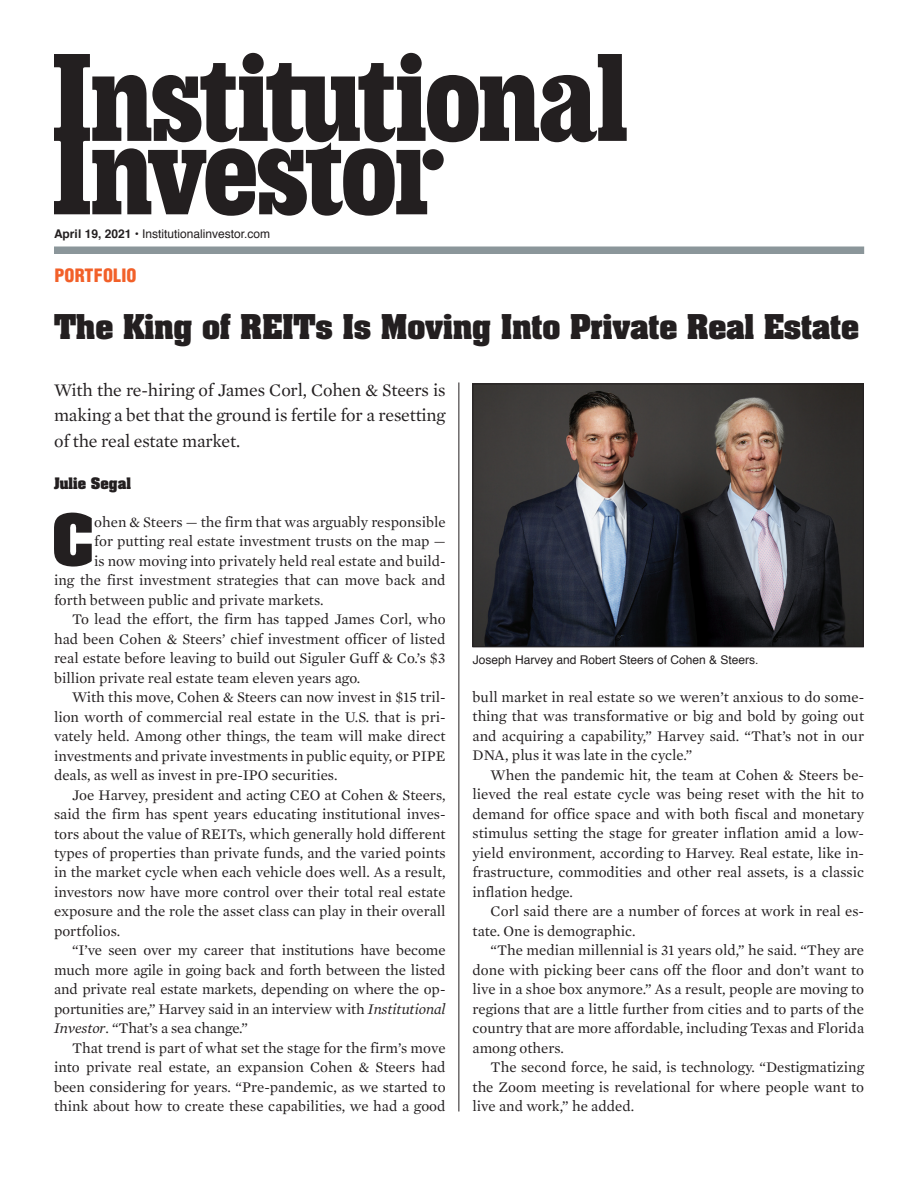
<style>
.page{position:relative;width:918px;height:1188px;background:#fff}
.page>*{position:absolute;margin:0;border:0;box-sizing:border-box;transform-origin:0 0}
.t1{font:700 60.45px "Aachen Std";color:#231f20}
.t2{font:700 29.1px "Aachen Std";letter-spacing:-.01em;color:#231f20}
.t3{font:18px/25.5px "Mercury Text G1";letter-spacing:-.01em;color:#231f20;text-align:justify}
.t4{font:900 condensed 18px "Helvetica";letter-spacing:.01em;color:#f26029}
.t5{font:15px/19.5px "Mercury Text G1";color:#231f20;text-align:justify}
.t6{font:700 13.5px "Aachen Std";color:#231f20}
.t7{font:12px "Helvetica";color:#231f20}
.s1{font-weight:700}
.s2{font-style:italic}
</style>
<div class="page">
<svg style="left:54px;top:53px;width:573px;height:163px"></svg>
<hr style="left:459px;top:382px;width:1px;height:729px;background:#231f20">
<div style="left:54px;top:247px;width:810px;height:7px;background:#8b969a"></div>
<img style="left:474px;top:386px;width:388px;height:259px">
<div style="left:472px;top:384px;width:392px;height:263px;border:1px solid #231f20"></div>
<p class="t7" style="left:54px;top:224px;width:218px"><span class="s1">April 19, 2021 •</span> Institutionalinvestor.com</p>
<p class="t4" style="left:54px;top:264px;width:84px">PORTFOLIO</p>
<h2 class="t2" style="left:54px;top:306px;width:807px">The King of REITs Is Moving Into Private Real Estate</h2>
<p class="t3" style="left:54px;top:377px;width:393px">With the re-hiring of James Corl, Cohen &amp; Steers is making a bet that the ground is fertile for a resetting of the real estate market.</p>
<p class="t6" style="left:54px;top:473px;width:78px">Julie Segal</p>
<h1 class="t1" style="left:52px;top:496px;width:44px">C</h1>
<p class="t5" style="left:94px;top:512px;width:353px">ohen &amp; Steers — the firm that was arguably responsible</p>
<p class="t5" style="left:94px;top:531px;width:353px">for putting real estate investment trusts on the map —</p>
<p class="t5" style="left:94px;top:551px;width:353px">is now moving into privately held real estate and build-</p>
<p class="t5" style="left:54px;top:570px;width:393px">ing the first investment strategies that can move back and</p>
<p class="t5" style="left:54px;top:590px;width:271px">forth between public and private markets.</p>
<p class="t5" style="left:72px;top:609px;width:375px">To lead the effort, the firm has tapped James Corl, who</p>
<p class="t5" style="left:54px;top:629px;width:393px">had been Cohen &amp; Steers’ chief investment officer of listed</p>
<p class="t5" style="left:54px;top:648px;width:393px">real estate before leaving to build out Siguler Guff &amp; Co.’s $3</p>
<p class="t5" style="left:54px;top:668px;width:308px">billion private real estate team eleven years ago.</p>
<p class="t5" style="left:72px;top:687px;width:375px">With this move, Cohen &amp; Steers can now invest in $15 tril-</p>
<p class="t5" style="left:54px;top:707px;width:393px">lion worth of commercial real estate in the U.S. that is pri-</p>
<p class="t5" style="left:54px;top:726px;width:393px">vately held. Among other things, the team will make direct</p>
<p class="t5" style="left:54px;top:746px;width:393px">investments and private investments in public equity, or PIPE</p>
<p class="t5" style="left:54px;top:765px;width:285px">deals, as well as invest in pre-IPO securities.</p>
<p class="t5" style="left:72px;top:785px;width:375px">Joe Harvey, president and acting CEO at Cohen &amp; Steers,</p>
<p class="t5" style="left:54px;top:804px;width:393px">said the firm has spent years educating institutional inves-</p>
<p class="t5" style="left:54px;top:824px;width:393px">tors about the value of REITs, which generally hold different</p>
<p class="t5" style="left:54px;top:843px;width:393px">types of properties than private funds, and the varied points</p>
<p class="t5" style="left:54px;top:863px;width:393px">in the market cycle when each vehicle does well. As a result,</p>
<p class="t5" style="left:54px;top:882px;width:393px">investors now have more control over their total real estate</p>
<p class="t5" style="left:54px;top:902px;width:393px">exposure and the role the asset class can play in their overall</p>
<p class="t5" style="left:54px;top:921px;width:68px">portfolios.</p>
<p class="t5" style="left:72px;top:941px;width:375px">“I’ve seen over my career that institutions have become</p>
<p class="t5" style="left:54px;top:960px;width:393px">much more agile in going back and forth between the listed</p>
<p class="t5" style="left:54px;top:980px;width:393px">and private real estate markets, depending on where the op-</p>
<p class="t5" style="left:54px;top:999px;width:393px">portunities are,” Harvey said in an interview with <span class="s2">Institutional</span></p>
<p class="t5" style="left:54px;top:1019px;width:196px"><span class="s2">Investor</span>. “That’s a sea change.”</p>
<p class="t5" style="left:72px;top:1038px;width:375px">That trend is part of what set the stage for the firm’s move</p>
<p class="t5" style="left:54px;top:1058px;width:393px">into private real estate, an expansion Cohen &amp; Steers had</p>
<p class="t5" style="left:54px;top:1077px;width:393px">been considering for years. “Pre-pandemic, as we started to</p>
<p class="t5" style="left:54px;top:1097px;width:393px">think about how to create these capabilities, we had a good</p>
<p class="t7" style="left:473px;top:650px;width:287px">Joseph Harvey and Robert Steers of Cohen &amp; Steers.</p>
<p class="t5" style="left:473px;top:687px;width:393px">bull market in real estate so we weren’t anxious to do some&shy;thing that was transformative or big and bold by going out and acquiring a capability,” Harvey said. “That’s not in our DNA, plus it was late in the cycle.”</p>
<p class="t5" style="left:473px;top:765px;width:393px;text-indent:18px">When the pandemic hit, the team at Cohen &amp; Steers be&shy;lieved the real estate cycle was being reset with the hit to demand for office space and with both fiscal and monetary stimulus setting the stage for greater inflation amid a low&shy;yield environment, according to Harvey. Real estate, like in&shy;frastructure, commodities and other real assets, is a classic inflation hedge.</p>
<p class="t5" style="left:473px;top:902px;width:393px;text-indent:18px">Corl said there are a number of forces at work in real es&shy;tate. One is demographic.</p>
<p class="t5" style="left:473px;top:941px;width:393px;text-indent:18px">“The median millennial is 31 years old,” he said. “They are done with picking beer cans off the floor and don’t want to live in a shoe box anymore.” As a result, people are moving to regions that are a little further from cities and to parts of the country that are more affordable, including Texas and Florida among others.</p>
<p class="t5" style="left:473px;top:1058px;width:393px;text-indent:18px">The second force, he said, is technology. “Destigmatizing the Zoom meeting is revelational for where people want to live and work,” he added.</p>
</div>
